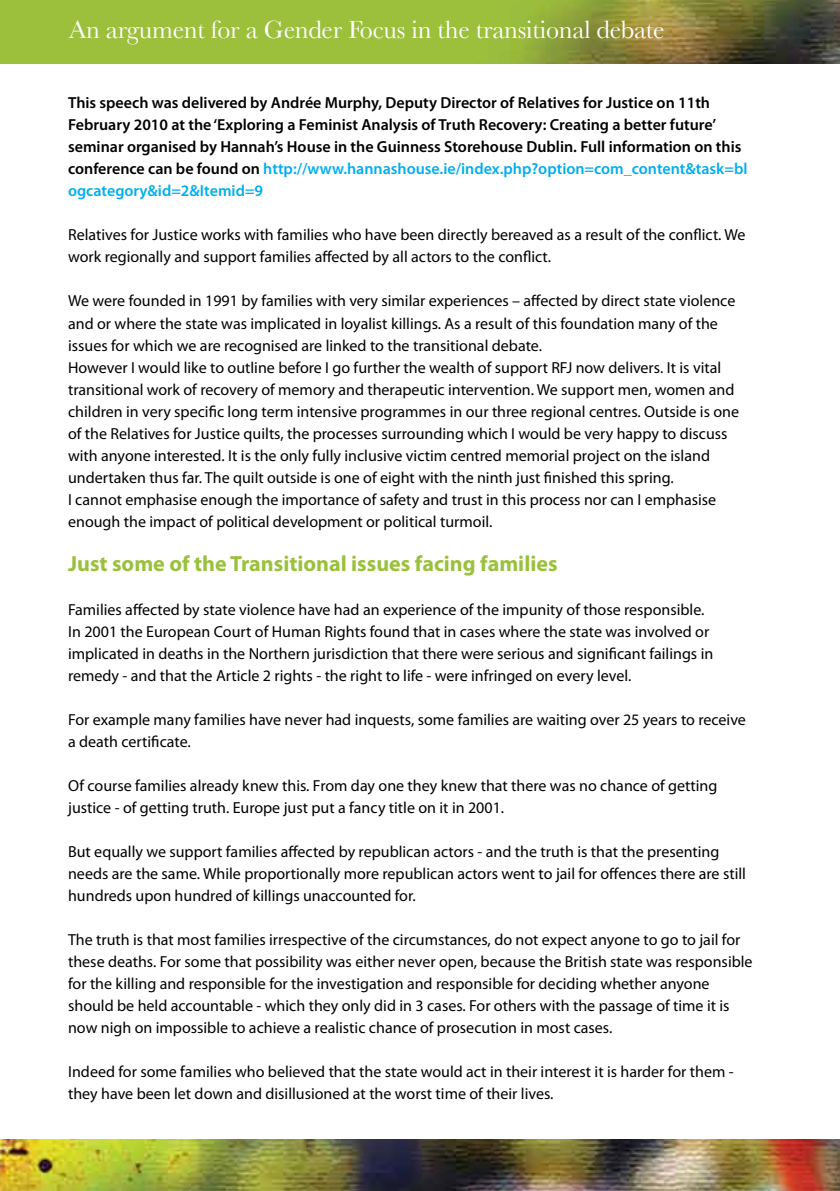
<style>
.page{position:relative;width:840px;height:1191px;background:#fff}
.page>*{position:absolute;margin:0;border:0;box-sizing:border-box;transform-origin:0 0}
.t1{font:26px "Baskerville";letter-spacing:-.01em;color:#fff}
.t2{font:700 22px "Myriad Pro";color:#9bc13c}
.t3{font:16px/22px "Myriad Pro";color:#000}
.t4{font:600 16px/22px "Myriad Pro";color:#000}
.s1{color:#00aeef}
</style>
<div class="page">
<img style="left:0;top:0;width:839px;height:63px">
<img style="left:0;top:1139px;width:839px;height:52px">
<h1 class="t1" style="left:69px;top:14px;width:597px">An argument for a Gender Focus in the transitional debate</h1>
<p class="t4" style="left:68px;top:92px;width:680px">This speech was delivered by Andrée Murphy, Deputy Director of Relatives for Justice on 11th February 2010 at the ‘Exploring a Feminist Analysis of Truth Recovery: Creating a better future’ seminar organised by Hannah’s House in the Guinness Storehouse Dublin. Full information on this conference can be found on <span class="s1">http://www.hannashouse.ie/index.php?option=com_content&amp;task=bl ogcategory&amp;id=2&amp;Itemid=9</span></p>
<p class="t3" style="left:68px;top:224px;width:678px">Relatives for Justice works with families who have been directly bereaved as a result of the conflict. We work regionally and support families affected by all actors to the conflict.</p>
<p class="t3" style="left:68px;top:290px;width:672px">We were founded in 1991 by families with very similar experiences – affected by direct state violence and or where the state was implicated in loyalist killings. As a result of this foundation many of the issues for which we are recognised are linked to the transitional debate.<br>However I would like to outline before I go further the wealth of support RFJ now delivers. It is vital transitional work of recovery of memory and therapeutic intervention. We support men, women and children in very specific long term intensive programmes in our three regional centres. Outside is one of the Relatives for Justice quilts, the processes surrounding which I would be very happy to discuss with anyone interested. It is the only fully inclusive victim centred memorial project on the island undertaken thus far. The quilt outside is one of eight with the ninth just finished this spring.<br>I cannot emphasise enough the importance of safety and trust in this process nor can I emphasise enough the impact of political development or political turmoil.</p>
<h2 class="t2" style="left:68px;top:549px;width:490px">Just some of the Transitional issues facing families</h2>
<p class="t3" style="left:68px;top:598px;width:646px">Families affected by state violence have had an experience of the impunity of those responsible.<br>In 2001 the European Court of Human Rights found that in cases where the state was involved or implicated in deaths in the Northern jurisdiction that there were serious and significant failings in remedy - and that the Article 2 rights - the right to life - were infringed on every level.</p>
<p class="t3" style="left:68px;top:708px;width:679px">For example many families have never had inquests, some families are waiting over 25 years to receive a death certificate.</p>
<p class="t3" style="left:68px;top:774px;width:650px">Of course families already knew this. From day one they knew that there was no chance of getting justice - of getting truth. Europe just put a fancy title on it in 2001.</p>
<p class="t3" style="left:68px;top:840px;width:679px">But equally we support families affected by republican actors - and the truth is that the presenting needs are the same. While proportionally more republican actors went to jail for offences there are still hundreds upon hundred of killings unaccounted for.</p>
<p class="t3" style="left:68px;top:928px;width:685px">The truth is that most families irrespective of the circumstances, do not expect anyone to go to jail for these deaths. For some that possibility was either never open, because the British state was responsible for the killing and responsible for the investigation and responsible for deciding whether anyone should be held accountable - which they only did in 3 cases. For others with the passage of time it is now nigh on impossible to achieve a realistic chance of prosecution in most cases.</p>
<p class="t3" style="left:68px;top:1060px;width:666px">Indeed for some families who believed that the state would act in their interest it is harder for them - they have been let down and disillusioned at the worst time of their lives.</p>
</div>
